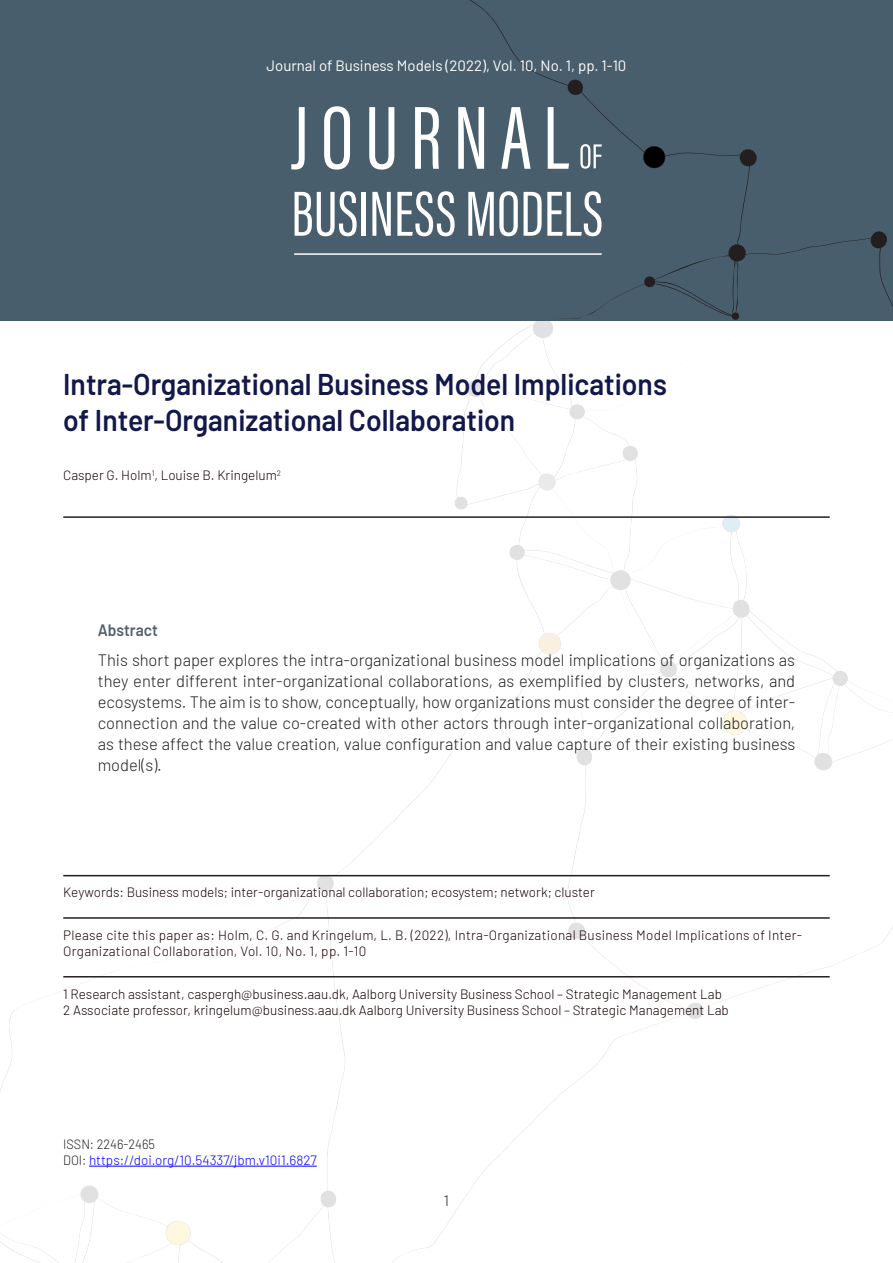
<style>
.page{position:relative;width:893px;height:1263px;background:#fff}
.page>*{position:absolute;margin:0;border:0;box-sizing:border-box;transform-origin:0 0}
.Article_Title{font:600 30px/36px "Barlow";color:#13184a;scale:.94 1}
.Abstract-list{font:300 16.5px/21px "Barlow";color:#231f20;text-align:justify}
.Abstract-head{font:600 16.5px "Barlow";color:#52616f;scale:.94 1}
.t1{font:15px "Barlow";color:#fff}
.t2{font:300 15px "Barlow";color:#231f20}
.Info-text{font:300 13.5px "Barlow";color:#150002}
.Info-text-2{font:300 13.5px/16.5px "Barlow";letter-spacing:.02em;color:#150002}
.Subheadline_2{font:300 13.5px "Barlow";color:#00f}
.Subheadline_2-2{font:300 13.5px "Barlow";color:#231f20;scale:.94 1}
.s1{color:#231f20}
</style>
<div class="page">
<img style="left:0;top:472px;width:893px;height:791px">
<div style="left:0;top:0;width:893px;height:321px;background:#495e6c"></div>
<svg style="left:291px;top:0;width:602px;height:472px"></svg>
<hr style="left:63px;top:516px;width:767px;height:2px;background:#231f20">
<hr style="left:63px;top:875px;width:767px;height:1px;background:#231f20">
<hr style="left:63px;top:917px;width:767px;height:2px;background:#231f20">
<hr style="left:63px;top:976px;width:767px;height:1px;background:#231f20">
<hr style="left:89px;top:1166px;width:228px;height:1px;background:#00f">
<p class="t1" style="left:267px;top:55px;width:361px">Journal of Business Models (2022), Vol. 10, No. 1, pp. 1-10</p>
<p class="Article_Title" style="left:63px;top:363px;width:644px">Intra-Organizational Business Model Implications of Inter-Organizational Collaboration</p>
<p class="Info-text" style="left:63px;top:465px;width:219px">Casper G. Holm<sup>1</sup>, Louise B. Kringelum<sup>2</sup></p>
<p class="Abstract-head" style="left:98px;top:618px;width:66px">Abstract</p>
<p class="Abstract-list" style="left:98px;top:648px;width:699px">This short paper explores the intra-organizational business model implications of organizations as they enter different inter-organizational collaborations, as exemplified by clusters, networks, and ecosystems. The aim is to show, conceptually, how organizations must consider the degree of inter&shy;connection and the value co-created with other actors through inter-organizational collaboration, as these affect the value creation, value configuration and value capture of their existing business model(s).</p>
<p class="Info-text" style="left:63px;top:883px;width:533px">Keywords: Business models; inter-organizational collaboration; ecosystem; network; cluster</p>
<p class="Info-text-2" style="left:63px;top:925px;width:740px">Please cite this paper as: Holm, C. G. and Kringelum, L. B. (2022), Intra-Organizational Business Model Implications of Inter-<br>Organizational Collaboration, Vol. 10, No. 1, pp. 1-10</p>
<p class="Info-text" style="left:63px;top:984px;width:660px">1 Research assistant, caspergh@business.aau.dk, Aalborg University Business School – Strategic Management Lab</p>
<p class="Info-text" style="left:63px;top:1000px;width:667px">2 Associate professor, kringelum@business.aau.dk Aalborg University Business School – Strategic Management Lab</p>
<p class="Subheadline_2-2" style="left:63px;top:1134px;width:99px">ISSN: 2246-2465</p>
<p class="Subheadline_2" style="left:63px;top:1150px;width:255px"><span class="s1">DOI:</span> https://doi.org/10.54337/jbm.v10i1.6827</p>
<p class="t2" style="left:444px;top:1190px;width:7px">1</p>
</div>
